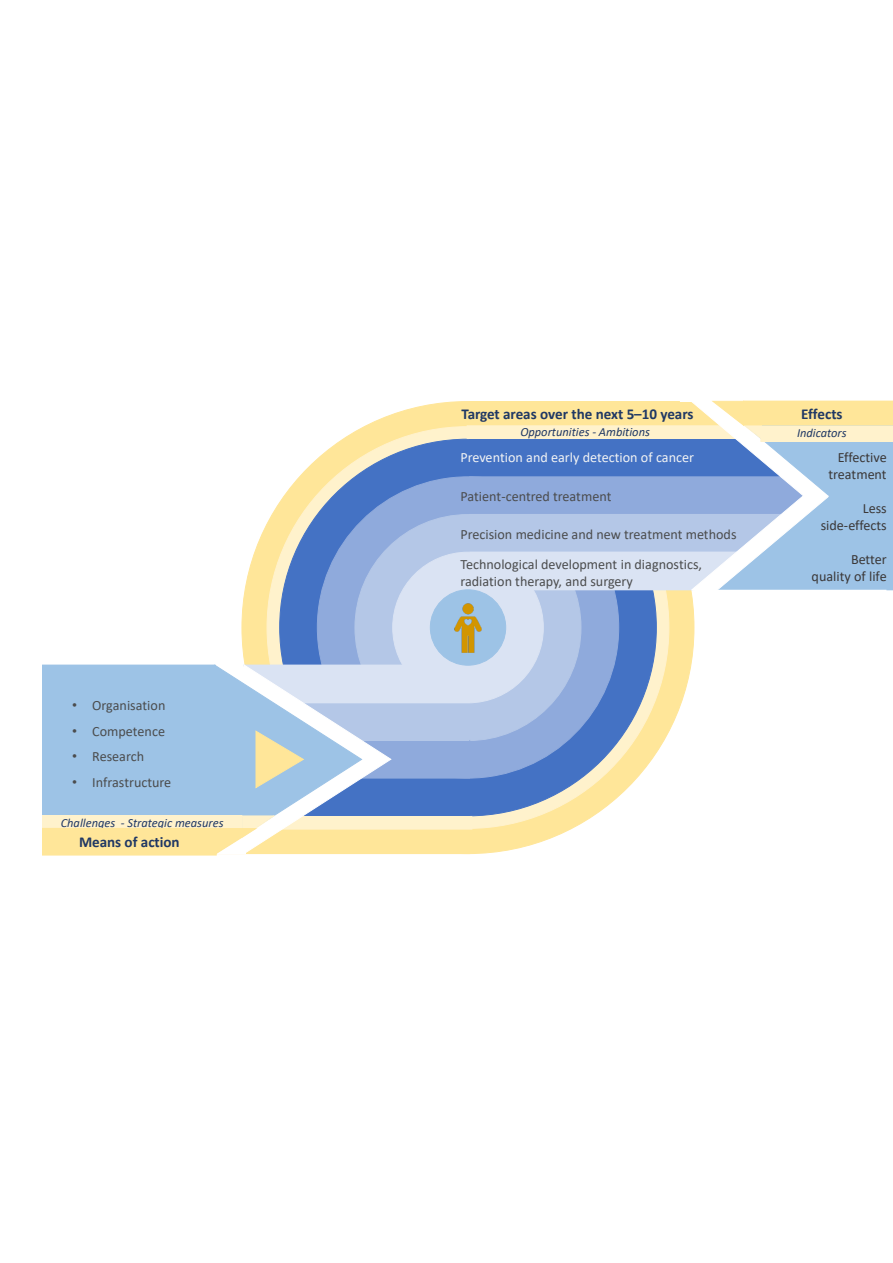
<style>
.page{position:relative;width:893px;height:1263px;background:#fff}
.page>*{position:absolute;margin:0;border:0;box-sizing:border-box;transform-origin:0 0}
.t1{font:700 15.15px "Calibri";letter-spacing:-.005em;color:#203864}
.t2{font:14.1px/30px "Calibri";color:#4b4c4d}
.t3{font:14.1px/17px "Calibri";color:#3b3838;text-align:right}
.t4{font:14.1px "Calibri";color:#f2f3f4}
.t5{font:italic 12.45px "Calibri";color:#203864}
.s1{font-family:"Arial"}
</style>
<div class="page">
<div style="left:208px;top:816px;width:262px;height:37px;background:#ffe699"></div>
<div style="left:242px;top:401px;width:452px;height:452px;background:#ffe699;border-radius:50%"></div>
<div style="left:267px;top:427px;width:402px;height:401px;background:#fff2cc;border-radius:50%"></div>
<div style="left:470px;top:401px;width:404px;height:38px;background:#ffe699"></div>
<div style="left:470px;top:439px;width:404px;height:38px;background:#4472c4"></div>
<div style="left:280px;top:439px;width:376px;height:377px;background:#4472c4;border-radius:50%"></div>
<div style="left:317px;top:477px;width:302px;height:301px;background:#8faadc;border-radius:50%"></div>
<div style="left:355px;top:514px;width:226px;height:226px;background:#b4c7e7;border-radius:50%"></div>
<div style="left:393px;top:552px;width:150px;height:151px;background:#dae3f3;border-radius:50%"></div>
<div style="left:470px;top:477px;width:404px;height:37px;background:#8faadc"></div>
<div style="left:469px;top:476px;width:406px;height:39px;border:1px solid #8faadc"></div>
<div style="left:470px;top:514px;width:405px;height:38px;background:#b4c7e7"></div>
<div style="left:469px;top:514px;width:406px;height:38px;border:1px solid #b4c7e7"></div>
<div style="left:470px;top:552px;width:404px;height:38px;background:#dae3f3"></div>
<div style="left:283px;top:779px;width:187px;height:38px;background:#4472c4"></div>
<div style="left:283px;top:740px;width:187px;height:38px;background:#8faadc"></div>
<div style="left:208px;top:816px;width:264px;height:13px;background:#fff2cc"></div>
<div style="left:282px;top:703px;width:187px;height:37px;background:#b4c7e7"></div>
<div style="left:282px;top:702px;width:187px;height:39px;border:1px solid #b4c7e7"></div>
<div style="left:244px;top:665px;width:225px;height:38px;background:#dae3f3"></div>
<div style="left:430px;top:590px;width:76px;height:75px;background:#9dc3e6;border-radius:50%"></div>
<div style="left:430px;top:589px;width:76px;height:77px;border:1px solid #9dc3e6;border-radius:50%"></div>
<div style="left:467px;top:426px;width:268px;height:12px;background:#fff2cc"></div>
<div style="left:467px;top:425px;width:269px;height:14px;border:1px solid #fff2cc"></div>
<img style="left:441px;top:600px;width:54px;height:55px">
<div style="left:43px;top:665px;width:172px;height:151px;background:#9dc3e6"></div>
<div style="left:43px;top:816px;width:199px;height:13px;background:#fff2cc"></div>
<div style="left:43px;top:815px;width:199px;height:14px;border:1px solid #fff2cc"></div>
<svg style="left:680px;top:400px;width:213px;height:257px"></svg>
<div style="left:698px;top:590px;width:188px;height:71px;background:#fff"></div>
<svg style="left:214px;top:664px;width:178px;height:190px"></svg>
<div style="left:43px;top:828px;width:173px;height:27px;background:#ffe699"></div>
<p class="t2" style="left:72px;top:690px;width:95px"><span class="s1">•</span> Organisation</p>
<p class="t2" style="left:72px;top:716px;width:94px"><span class="s1">•</span> Competence</p>
<p class="t2" style="left:72px;top:741px;width:73px"><span class="s1">•</span> Research</p>
<p class="t2" style="left:72px;top:767px;width:101px"><span class="s1">•</span> Infrastructure</p>
<p class="t5" style="left:61px;top:814px;width:164px">Challenges - Strategic measures</p>
<p class="t1" style="left:79px;top:831px;width:102px">Means of action</p>
<p class="t1" style="left:461px;top:403px;width:234px">Target areas over the next 5–10 years</p>
<p class="t1" style="left:801px;top:403px;width:43px">Effects</p>
<p class="t5" style="left:520px;top:423px;width:131px">Opportunities - Ambitions</p>
<p class="t5" style="left:797px;top:424px;width:51px">Indicators</p>
<p class="t4" style="left:460px;top:448px;width:235px">Prevention and early detection of cancer</p>
<p class="t2" style="left:460px;top:481px;width:152px">Patient-centred treatment</p>
<p class="t2" style="left:460px;top:519px;width:278px">Precision medicine and new treatment methods<br>Technological development in diagnostics,</p>
<p class="t2" style="left:460px;top:566px;width:174px">radiation therapy, and surgery</p>
<p class="t3" style="left:828px;top:449px;width:60px">Effective treatment</p>
<p class="t3" style="left:821px;top:500px;width:68px">Less side-effects</p>
<p class="t3" style="left:812px;top:551px;width:77px">Better quality of life</p>
</div>
